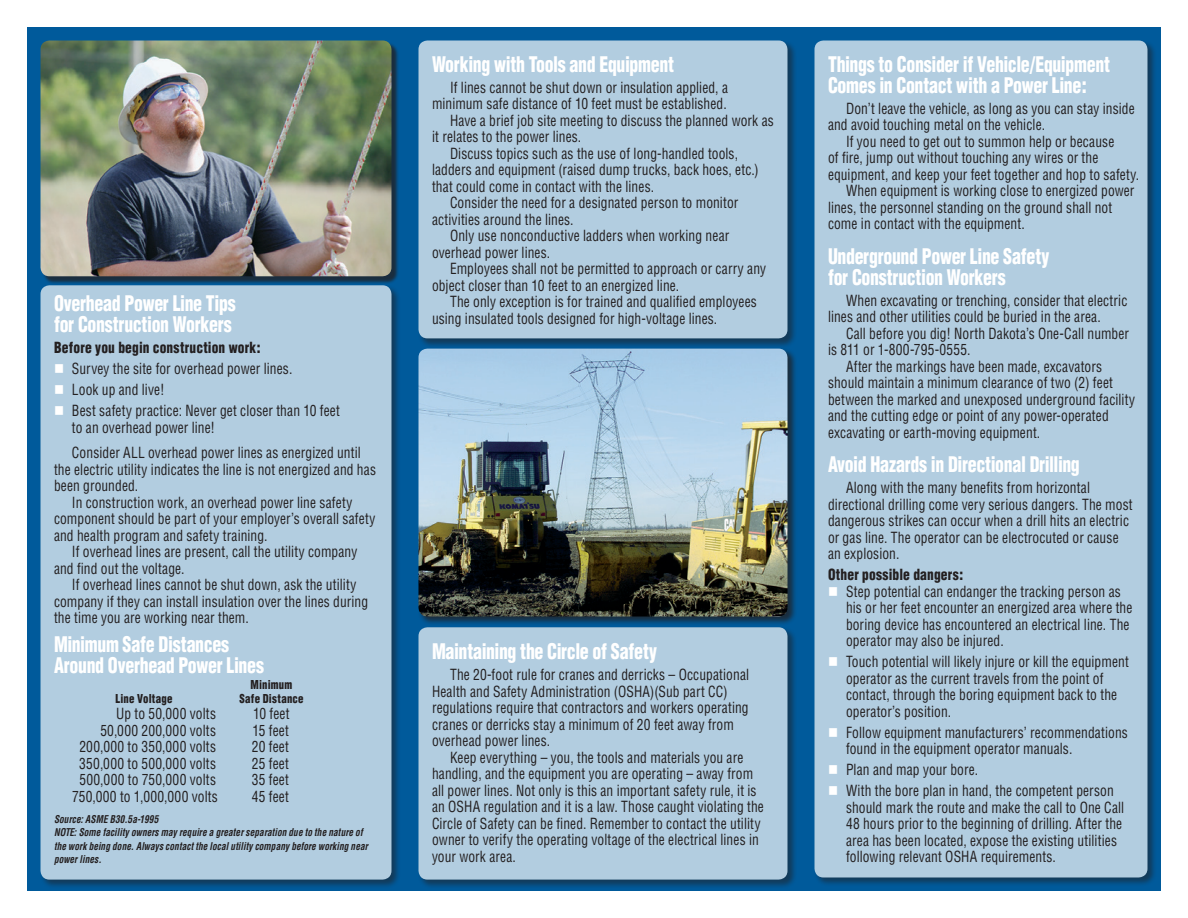
<style>
.page{position:relative;width:1188px;height:918px;background:#fff}
.page>*{position:absolute;margin:0;border:0;box-sizing:border-box;transform-origin:0 0}
.t1{font:900 condensed 21px/21px "Helvetica";letter-spacing:-.02em;color:#fff;scale:.85 1}
.t2{font:condensed 15px/16.5px "Helvetica";letter-spacing:.01em;color:#231f20;scale:.9 1}
.t3{font:900 condensed 15px "Helvetica";letter-spacing:.01em;color:#231f20;scale:.9 1}
.t4{font:900 condensed 12px "Helvetica";letter-spacing:.02em;color:#231f20;scale:.9 1}
.t5{font:italic 700 condensed 10.5px/13.5px "Helvetica";letter-spacing:.005em;color:#231f20;scale:.89 1}
.s1{color:#fff}
</style>
<div class="page">
<div style="left:27px;top:27px;width:1134px;height:864px;background:#005a9b"></div>
<div style="left:40px;top:285px;width:361px;height:604px;background:#231f20;opacity:.75"></div>
<div style="left:40px;top:285px;width:352px;height:595px;background:#b2cde0;border-radius:9px"></div>
<div style="left:418px;top:40px;width:379px;height:308px;background:#231f20;opacity:.75"></div>
<div style="left:418px;top:40px;width:370px;height:298px;background:#b2cde0;border-radius:9px"></div>
<div style="left:418px;top:627px;width:379px;height:262px;background:#231f20;opacity:.75"></div>
<div style="left:418px;top:627px;width:370px;height:253px;background:#b2cde0;border-radius:9px"></div>
<div style="left:418px;top:348px;width:379px;height:278px;background:#231f20;opacity:.75"></div>
<img style="left:418px;top:349px;width:370px;height:267px">
<div style="left:814px;top:40px;width:343px;height:847px;background:#231f20;opacity:.75"></div>
<div style="left:814px;top:40px;width:334px;height:838px;background:#b2cde0;border-radius:9px"></div>
<div style="left:42px;top:42px;width:357px;height:242px;background:#231f20;opacity:.75"></div>
<img style="left:40px;top:40px;width:352px;height:236px">
<h1 class="t1" style="left:54px;top:293px;width:215px">Overhead Power Line Tips for Construction Workers</h1>
<p class="t3" style="left:54px;top:338px;width:231px">Before you begin construction work:</p>
<p class="t2" style="left:54px;top:360px;width:266px"><span class="s1">■</span> Survey the site for overhead power lines.</p>
<p class="t2" style="left:54px;top:381px;width:124px"><span class="s1">■</span> Look up and live!</p>
<p class="t2" style="left:72px;top:402px;width:299px;text-indent:-18px"><span class="s1">■</span> Best safety practice: Never get closer than 10 feet to an overhead power line!</p>
<p class="t2" style="left:72px;top:444px;width:322px">Consider ALL overhead power lines as energized until</p>
<p class="t2" style="left:54px;top:461px;width:359px">the electric utility indicates the line is not energized and has</p>
<p class="t2" style="left:54px;top:477px;width:95px">been grounded.</p>
<p class="t2" style="left:72px;top:494px;width:313px">In construction work, an overhead power line safety</p>
<p class="t2" style="left:54px;top:510px;width:359px">component should be part of your employer’s overall safety</p>
<p class="t2" style="left:54px;top:527px;width:239px">and health program and safety training.</p>
<p class="t2" style="left:72px;top:543px;width:319px">If overhead lines are present, call the utility company</p>
<p class="t2" style="left:54px;top:560px;width:147px">and find out the voltage.</p>
<p class="t2" style="left:72px;top:576px;width:318px">If overhead lines cannot be shut down, ask the utility</p>
<p class="t2" style="left:54px;top:593px;width:351px">company if they can install insulation over the lines during</p>
<p class="t2" style="left:54px;top:609px;width:218px">the time you are working near them.</p>
<h1 class="t1" style="left:54px;top:633px;width:249px">Minimum Safe Distances<br>Around Overhead Power Lines</h1>
<p class="t4" style="left:251px;top:677px;width:48px">Minimum</p>
<p class="t4" style="left:115px;top:691px;width:65px">Line Voltage</p>
<p class="t4" style="left:239px;top:691px;width:73px">Safe Distance</p>
<p class="t2" style="left:116px;top:705px;width:112px">Up to 50,000 volts</p>
<p class="t2" style="left:253px;top:705px;width:42px">10 feet</p>
<p class="t2" style="left:100px;top:722px;width:130px">50,000 200,000 volts</p>
<p class="t2" style="left:253px;top:722px;width:42px">15 feet</p>
<p class="t2" style="left:79px;top:738px;width:153px">200,000 to 350,000 volts</p>
<p class="t2" style="left:252px;top:738px;width:43px">20 feet</p>
<p class="t2" style="left:79px;top:755px;width:153px">350,000 to 500,000 volts</p>
<p class="t2" style="left:252px;top:755px;width:43px">25 feet</p>
<p class="t2" style="left:80px;top:771px;width:153px">500,000 to 750,000 volts</p>
<p class="t2" style="left:252px;top:771px;width:43px">35 feet</p>
<p class="t2" style="left:72px;top:788px;width:164px">750,000 to 1,000,000 volts</p>
<p class="t2" style="left:252px;top:788px;width:43px">45 feet</p>
<p class="t5" style="left:54px;top:812px;width:354px">Source: ASME B30.5a-1995<br>NOTE: Some facility owners may require a greater separation due to the nature of the work being done. Always contact the local utility company before working near power lines.</p>
<h1 class="t1" style="left:432px;top:53px;width:286px">Working with Tools and Equipment</h1>
<p class="t2" style="left:450px;top:79px;width:310px">If lines cannot be shut down or insulation applied, a</p>
<p class="t2" style="left:432px;top:95px;width:329px">minimum safe distance of 10 feet must be established.</p>
<p class="t2" style="left:450px;top:112px;width:361px">Have a brief job site meeting to discuss the planned work as</p>
<p class="t2" style="left:432px;top:128px;width:167px">it relates to the power lines.</p>
<p class="t2" style="left:450px;top:145px;width:322px">Discuss topics such as the use of long-handled tools,</p>
<p class="t2" style="left:432px;top:161px;width:365px">ladders and equipment (raised dump trucks, back hoes, etc.)</p>
<p class="t2" style="left:432px;top:178px;width:248px">that could come in contact with the lines.</p>
<p class="t2" style="left:450px;top:194px;width:322px">Consider the need for a designated person to monitor</p>
<p class="t2" style="left:432px;top:211px;width:159px">activities around the lines.</p>
<p class="t2" style="left:450px;top:227px;width:312px">Only use nonconductive ladders when working near</p>
<p class="t2" style="left:432px;top:244px;width:133px">overhead power lines.</p>
<p class="t2" style="left:450px;top:260px;width:353px">Employees shall not be permitted to approach or carry any</p>
<p class="t2" style="left:432px;top:277px;width:276px">object closer than 10 feet to an energized line.</p>
<p class="t2" style="left:450px;top:293px;width:342px">The only exception is for trained and qualified employees</p>
<p class="t2" style="left:432px;top:310px;width:319px">using insulated tools designed for high-voltage lines.</p>
<h1 class="t1" style="left:432px;top:641px;width:266px">Maintaining the Circle of Safety</h1>
<p class="t2" style="left:432px;top:666px;width:354px;text-indent:18px">The 20-foot rule for cranes and derricks – Occupational Health and Safety Administration (OSHA)(Sub part CC) regulations require that contractors and workers operating cranes or derricks stay a minimum of 20 feet away from overhead power lines.</p>
<p class="t2" style="left:432px;top:749px;width:370px;text-indent:18px">Keep everything – you, the tools and materials you are handling, and the equipment you are operating – away from all power lines. Not only is this an important safety rule, it is an OSHA regulation and it is a law. Those caught violating the Circle of Safety can be fined. Remember to contact the utility owner to verify the operating voltage of the electrical lines in your work area.</p>
<h1 class="t1" style="left:828px;top:53px;width:333px">Things to Consider if Vehicle/Equipment<br>Comes in Contact with a Power Line:</h1>
<p class="t2" style="left:828px;top:100px;width:342px;text-indent:18px">Don’t leave the vehicle, as long as you can stay inside and avoid touching metal on the vehicle.</p>
<p class="t2" style="left:846px;top:133px;width:300px">If you need to get out to summon help or because</p>
<p class="t2" style="left:828px;top:149px;width:302px">of fire, jump out without touching any wires or the</p>
<p class="t2" style="left:828px;top:166px;width:347px">equipment, and keep your feet together and hop to safety.</p>
<p class="t2" style="left:846px;top:182px;width:322px">When equipment is working close to energized power</p>
<p class="t2" style="left:828px;top:199px;width:317px">lines, the personnel standing on the ground shall not</p>
<p class="t2" style="left:828px;top:215px;width:220px">come in contact with the equipment.</p>
<h1 class="t1" style="left:828px;top:245px;width:262px">Underground Power Line Safety for Construction Workers</h1>
<p class="t2" style="left:828px;top:292px;width:334px;text-indent:18px">When excavating or trenching, consider that electric lines and other utilities could be buried in the area.</p>
<p class="t2" style="left:846px;top:325px;width:316px">Call before you dig! North Dakota’s One-Call number</p>
<p class="t2" style="left:828px;top:341px;width:160px">is 811 or 1-800-795-0555.</p>
<p class="t2" style="left:846px;top:358px;width:286px">After the markings have been made, excavators</p>
<p class="t2" style="left:828px;top:374px;width:318px">should maintain a minimum clearance of two (2) feet</p>
<p class="t2" style="left:828px;top:391px;width:343px">between the marked and unexposed underground facility</p>
<p class="t2" style="left:828px;top:407px;width:313px">and the cutting edge or point of any power-operated</p>
<p class="t2" style="left:828px;top:424px;width:237px">excavating or earth-moving equipment.</p>
<h1 class="t1" style="left:828px;top:454px;width:298px">Avoid Hazards in Directional Drilling</h1>
<p class="t2" style="left:828px;top:479px;width:340px;text-indent:18px">Along with the many benefits from horizontal directional drilling come very serious dangers. The most dangerous strikes can occur when a drill hits an electric or gas line. The operator can be electrocuted or cause an explosion.</p>
<p class="t3" style="left:828px;top:565px;width:152px">Other possible dangers:</p>
<p class="t2" style="left:846px;top:583px;width:320px;text-indent:-18px"><span class="s1">■</span> Step potential can endanger the tracking person as his or her feet encounter an energized area where the boring device has encountered an electrical line. The operator may also be injured.</p>
<p class="t2" style="left:846px;top:653px;width:316px;text-indent:-18px"><span class="s1">■</span> Touch potential will likely injure or kill the equipment operator as the current travels from the point of contact, through the boring equipment back to the operator’s position.</p>
<p class="t2" style="left:846px;top:724px;width:315px;text-indent:-18px"><span class="s1">■</span> Follow equipment manufacturers’ recommendations found in the equipment operator manuals.</p>
<p class="t2" style="left:828px;top:761px;width:168px"><span class="s1">■</span> Plan and map your bore.</p>
<p class="t2" style="left:846px;top:782px;width:311px;text-indent:-18px"><span class="s1">■</span> With the bore plan in hand, the competent person should mark the route and make the call to One Call 48 hours prior to the beginning of drilling. After the area has been located, expose the existing utilities following relevant OSHA requirements.</p>
</div>
